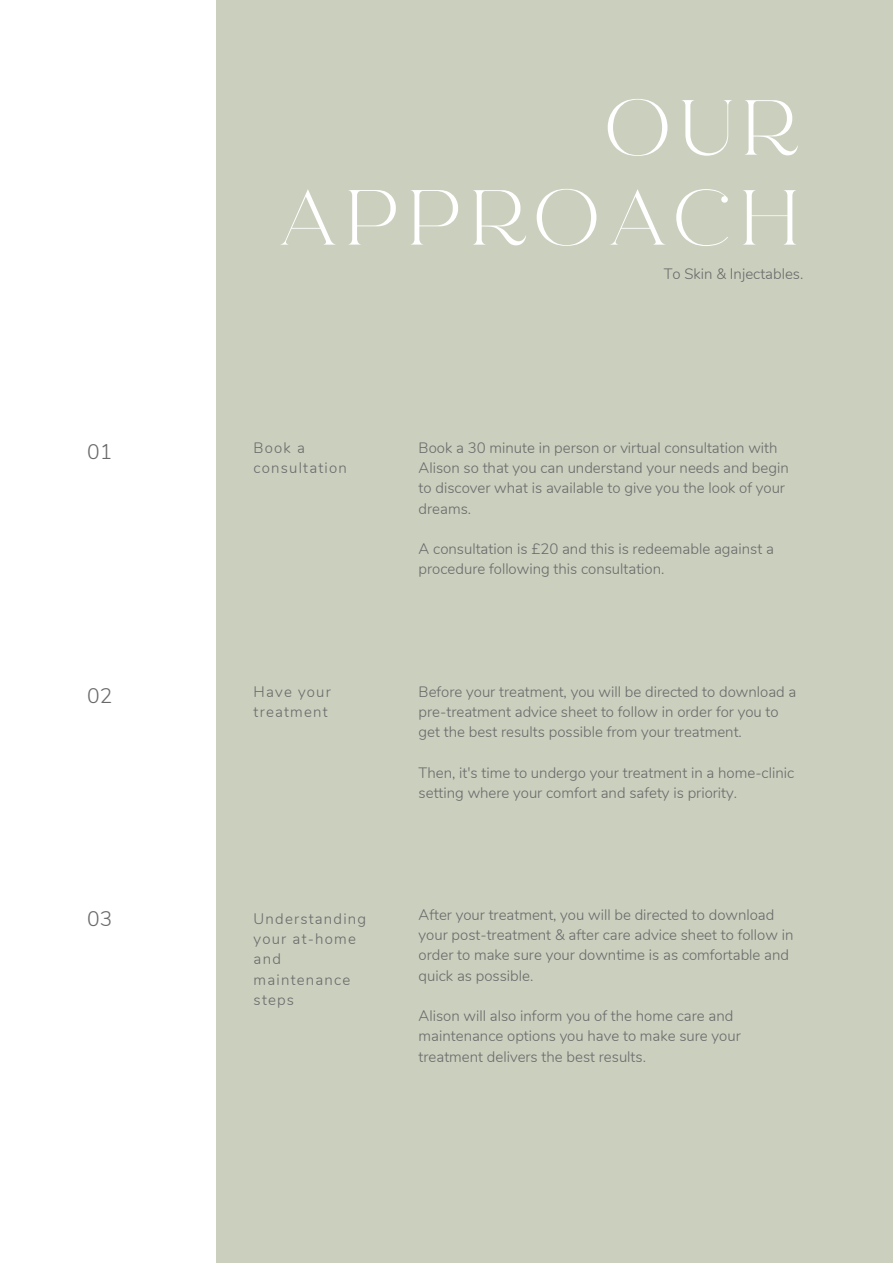
<style>
.page{position:relative;width:893px;height:1264px;background:#fff}
.page>*{position:absolute;margin:0;border:0;box-sizing:border-box;transform-origin:0 0}
.t1{font:77.55px/89.8px "RTL Ansam Ansam";letter-spacing:.07em;color:#fff;text-align:right}
.t2{font:300 21px "Nunito";color:#696969}
.t3{font:300 15px/20.2px "Nunito";color:#696969}
.t4{font:300 15px/20.2px "Nunito";letter-spacing:.08em;color:#696969}
</style>
<div class="page">
<div style="left:0;top:0;width:892px;height:1262px;background:#cacfbe"></div>
<div style="left:0;top:0;width:215px;height:1262px;background:#fff"></div>
<p class="t1" style="left:280px;top:90px;width:525px">OUR<br>APPROACH</p>
<p class="t3" style="left:663px;top:263px;width:141px">To Skin &amp; Injectables.</p>
<p class="t2" style="left:87px;top:437px;width:27px">01</p>
<p class="t3" style="left:418px;top:438px;width:371px">Book a 30 minute in person or virtual consultation with Alison so that you can understand your needs and begin to discover what is available to give you the look of your dreams.</p>
<p class="t3" style="left:418px;top:539px;width:357px">A consultation is £20 and this is redeemable against a procedure following this consultation.</p>
<p class="t4" style="left:253px;top:438px;width:95px">Book a consultation</p>
<p class="t2" style="left:87px;top:681px;width:27px">02</p>
<p class="t4" style="left:253px;top:681px;width:79px">Have your treatment</p>
<p class="t2" style="left:87px;top:904px;width:27px">03</p>
<p class="t4" style="left:253px;top:908px;width:114px">Understanding your at-home and maintenance steps</p>
<p class="t3" style="left:418px;top:681px;width:379px">Before your treatment, you will be directed to download a pre-treatment advice sheet to follow in order for you to get the best results possible from your treatment.</p>
<p class="t3" style="left:418px;top:762px;width:377px">Then, it's time to undergo your treatment in a home-clinic setting where your comfort and safety is priority.</p>
<p class="t3" style="left:418px;top:904px;width:376px">After your treatment, you will be directed to download your post-treatment &amp; after care advice sheet to follow in order to make sure your downtime is as comfortable and quick as possible.</p>
<p class="t3" style="left:418px;top:1006px;width:323px">Alison will also inform you of the home care and maintenance options you have to make sure your treatment delivers the best results.</p>
</div>
